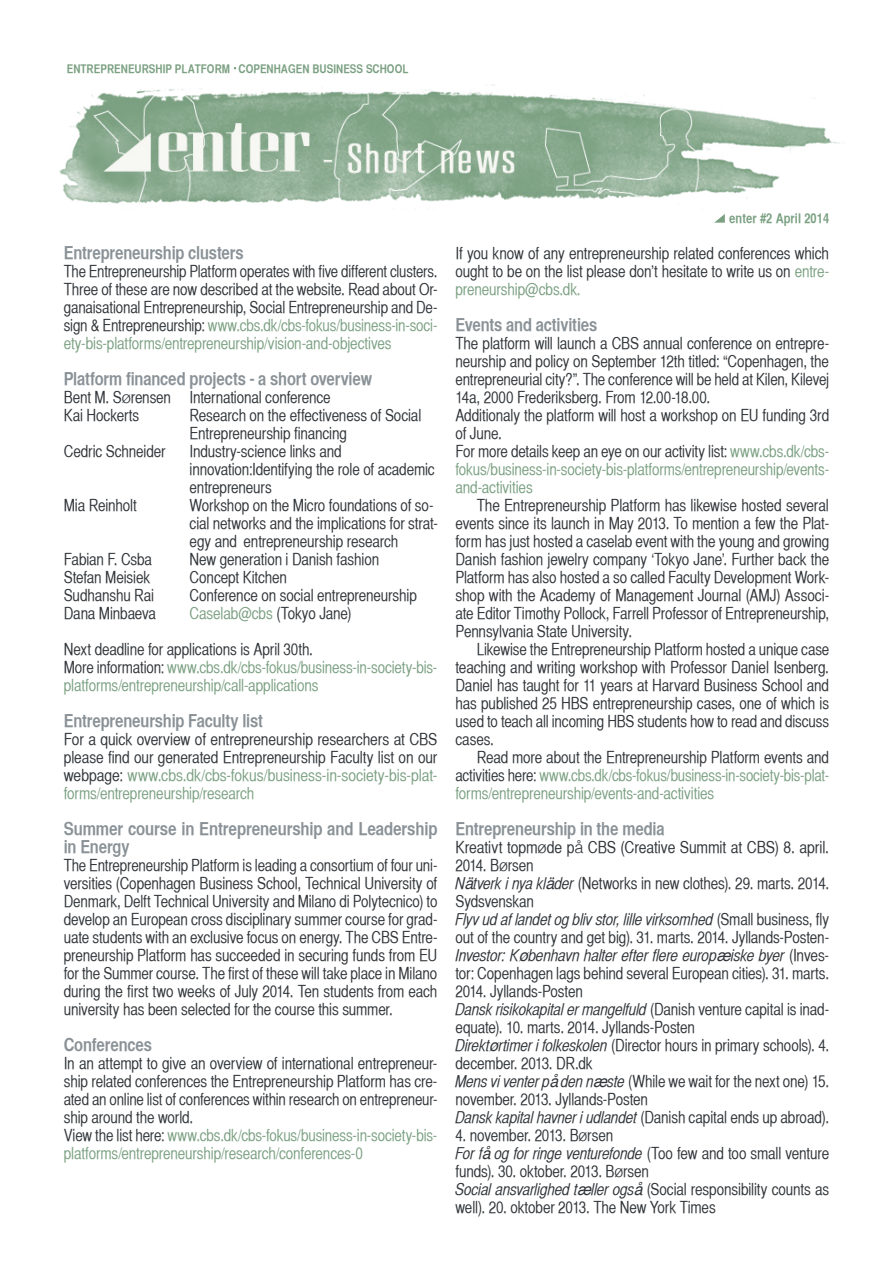
<style>
.page{position:relative;width:893px;height:1263px;background:#fff}
.page>*{position:absolute;margin:0;border:0;box-sizing:border-box;transform-origin:0 0}
.t1{font:18px/18px "Helvetica CY Bold";letter-spacing:-.01em;color:#8a9297}
.t2{font:16.5px/18px "Helvetica CY Plain";letter-spacing:-.01em;color:#313539}
.t3{font:16.5px/18px "Helvetica CY Plain";letter-spacing:-.01em;color:#7ba082}
.t4{font:16.5px "Helvetica CY Oblique";letter-spacing:-.01em;color:#313539}
.t5{font:13.5px "Helvetica CY Bold";letter-spacing:.005em;color:#7ba082}
.t6{font:12px "Helvetica CY Bold";letter-spacing:.005em;color:#7ba082}
.s1{color:#7ba082}
.s2{font-family:"Helvetica Neue";font-weight:300}
.s3{color:#313539}
.s4{font-family:"Helvetica";font-weight:300}
.s5{font-family:"Helvetica CY Oblique"}
.s6{font-family:"Helvetica";font-style:italic}
.s7{font-family:"Helvetica CY Plain"}
</style>
<div class="page">
<img style="left:59px;top:84px;width:781px;height:120px">
<svg style="left:714px;top:214px;width:11px;height:9px"></svg>
<p class="t6" style="left:67px;top:61px;width:343px">ENTREPRENEURSHIP PLATFORM COPENHAGEN BUSINESS SCHOOL</p>
<p class="t1" style="left:64px;top:243px;width:181px">Entrepreneurship clusters</p>
<p class="t2" style="left:64px;top:262px;width:375px;text-align:justify">The Entrepreneurship Platform operates with five different clusters.<br>Three of these are now described at the website. Read about Or&shy;ganaisational Entrepreneurship, Social Entrepreneurship and De&shy;sign &amp; Entrepreneurship: <span class="s1">www.cbs.dk/cbs-fokus/business-in-soci&shy;ety-bis-platforms/entrepreneurship/vision-and-objectives</span></p>
<p class="t1" style="left:64px;top:369px;width:310px">Platform financed projects - a short overview</p>
<p class="t2" style="left:64px;top:388px;width:109px">Bent M. S<span class="s2">ø</span>rensen<br>Kai Hockerts</p>
<p class="t2" style="left:64px;top:442px;width:103px">Cedric Schneider</p>
<p class="t2" style="left:190px;top:388px;width:250px">International conference<br>Research on the effectiveness of Social<br>Entrepreneurship financing<br>Industry-science links and innovation:Identifying the role of academic entrepreneurs<br>Workshop on the Micro foundations of so&shy;cial networks and the implications for strat&shy;egy and entrepreneurship research<br>New generation i Danish fashion<br>Concept Kitchen<br>Conference on social entrepreneurship<br><span class="s1">Caselab@cbs</span> (Tokyo Jane)</p>
<p class="t2" style="left:64px;top:496px;width:75px">Mia Reinholt</p>
<p class="t2" style="left:64px;top:550px;width:94px">Fabian F. Csba<br>Stefan Meisiek<br>Sudhanshu Rai<br>Dana Minbaeva</p>
<p class="t3" style="left:64px;top:640px;width:375px"><span class="s3">Next deadline for applications is April 30th.<br>More information:</span> www.cbs.dk/cbs-fokus/business-in-society-bis&shy;platforms/entrepreneurship/call-applications</p>
<p class="t1" style="left:64px;top:711px;width:201px">Entrepreneurship Faculty list</p>
<p class="t2" style="left:64px;top:730px;width:375px;text-align:justify">For a quick overview of entrepreneurship researchers at CBS please find our generated Entrepreneurship Faculty list on our webpage: <span class="s1">www.cbs.dk/cbs-fokus/business-in-society-bis-plat&shy;forms/entrepreneurship/research</span></p>
<p class="t1" style="left:64px;top:819px;width:375px">Summer course in Entrepreneurship and Leadership in Energy</p>
<p class="t2" style="left:64px;top:856px;width:375px;text-align:justify">The Entrepreneurship Platform is leading a consortium of four uni&shy;versities (Copenhagen Business School, Technical University of Denmark, Delft Technical University and Milano di Polytecnico) to develop an European cross disciplinary summer course for grad&shy;uate students with an exclusive focus on energy. The CBS Entre&shy;preneurship Platform has succeeded in securing funds from EU for the Summer course. The first of these will take place in Milano during the first two weeks of July 2014. Ten students from each university has been selected for the course this summer.</p>
<p class="t1" style="left:64px;top:1035px;width:90px">Conferences</p>
<p class="t2" style="left:64px;top:1054px;width:375px">In an attempt to give an overview of international entrepreneur&shy;ship related conferences the Entrepreneurship Platform has cre&shy;ated an online list of conferences within research on entrepreneur&shy;ship around the world.<br>View the list here: <span class="s1">www.cbs.dk/cbs-fokus/business-in-society-bis&shy;platforms/entrepreneurship/research/conferences-0</span></p>
<p class="t5" style="left:729px;top:210px;width:102px">enter #2 April 2014</p>
<p class="t2" style="left:455px;top:244px;width:375px;text-align:justify">If you know of any entrepreneurship related conferences which ought to be on the list please don’t hesitate to write us on <span class="s1">entre&shy;preneurship@cbs.dk.</span></p>
<p class="t1" style="left:455px;top:315px;width:143px">Events and activities</p>
<p class="t2" style="left:455px;top:334px;width:375px">The platform will launch a CBS annual conference on entrepre&shy;neurship and policy on September 12th titled: “Copenhagen, the entrepreneurial city?”. The conference will be held at Kilen, Kilevej 14a, 2000 Frederiksberg. From 12.00-18.00.<br>Additionaly the platform will host a workshop on EU funding 3rd of June.<br>For more details keep an eye on our activity list: <span class="s1">www.cbs.dk/cbs&shy;fokus/business-in-society-bis-platforms/entrepreneurship/events&shy;and-activities</span></p>
<p class="t2" style="left:455px;top:496px;width:375px;text-align:justify;text-indent:21px">The Entrepreneurship Platform has likewise hosted several events since its launch in May 2013. To mention a few the Plat&shy;form has just hosted a caselab event with the young and growing Danish fashion jewelry company ‘Tokyo Jane’. Further back the Platform has also hosted a so called Faculty Development Work&shy;shop with the Academy of Management Journal (AMJ) Associ&shy;ate Editor Timothy Pollock, Farrell Professor of Entrepreneurship, Pennsylvania State University.</p>
<p class="t2" style="left:455px;top:640px;width:375px;text-align:justify;text-indent:21px">Likewise the Entrepreneurship Platform hosted a unique case teaching and writing workshop with Professor Daniel Isenberg.<br>Daniel has taught for 11 years at Harvard Business School and has published 25 HBS entrepreneurship cases, one of which is used to teach all incoming HBS students how to read and discuss cases.</p>
<p class="t3" style="left:455px;top:748px;width:375px;text-align:justify;text-indent:21px"><span class="s3">Read more about the Entrepreneurship Platform events and activities here:</span> www.cbs.dk/cbs-fokus/business-in-society-bis-plat&shy;forms/entrepreneurship/events-and-activities</p>
<p class="t1" style="left:455px;top:819px;width:211px">Entrepreneurship in the media</p>
<p class="t2" style="left:455px;top:838px;width:375px">Kreativt topm<span class="s4">ø</span>de p<span class="s4">å</span> CBS (Creative Summit at CBS) 8. april.<br>2014. B<span class="s4">ø</span>rsen<br><span class="s5">N</span><span class="s6">ä</span><span class="s5">tverk i nya kl</span><span class="s6">ä</span><span class="s5">der</span> (Networks in new clothes). 29. marts. 2014.<br>Sydsvenskan</p>
<p class="t4" style="left:455px;top:909px;width:375px">Flyv ud af landet og bliv stor, lille virksomhed <span class="s7">(Small business, fly</span></p>
<p class="t2" style="left:455px;top:928px;width:375px">out of the country and get big). 31. marts. 2014. Jyllands-Posten-</p>
<p class="t4" style="left:455px;top:945px;width:375px">Investor: K<span class="s6">ø</span>benhavn halter efter flere europ<span class="s6">æ</span>iske byer <span class="s7">(Inves-</span></p>
<p class="t2" style="left:455px;top:964px;width:375px">tor: Copenhagen lags behind several European cities). 31. marts.<br>2014. Jyllands-Posten</p>
<p class="t4" style="left:455px;top:999px;width:375px">Dansk risikokapital er mangelfuld <span class="s7">(Danish venture capital is inad-</span></p>
<p class="t2" style="left:455px;top:1018px;width:375px">equate). 10. marts. 2014. Jyllands-Posten<br><span class="s5">Direkt</span><span class="s6">ø</span><span class="s5">rtimer i folkeskolen</span> (Director hours in primary schools). 4. december. 2013. DR.dk<br><span class="s5">Mens vi venter p</span><span class="s6">å</span> <span class="s5">den n</span><span class="s6">æ</span><span class="s5">ste</span> (While we wait for the next one) 15. november. 2013. Jyllands-Posten<br><span class="s5">Dansk kapital havner i udlandet</span> (Danish capital ends up abroad).</p>
<p class="t2" style="left:455px;top:1126px;width:159px">4. november. 2013. B<span class="s4">ø</span>rsen</p>
<p class="t4" style="left:455px;top:1143px;width:375px">For f<span class="s6">å</span> og for ringe venturefonde <span class="s7">(Too few and too small venture</span></p>
<p class="t2" style="left:455px;top:1162px;width:375px">funds). 30. oktober. 2013. B<span class="s4">ø</span>rsen<br><span class="s5">Social ansvarlighed t</span><span class="s6">æ</span><span class="s5">ller ogs</span><span class="s6">å</span> (Social responsibility counts as well). 20. oktober 2013. The New York Times</p>
</div>
